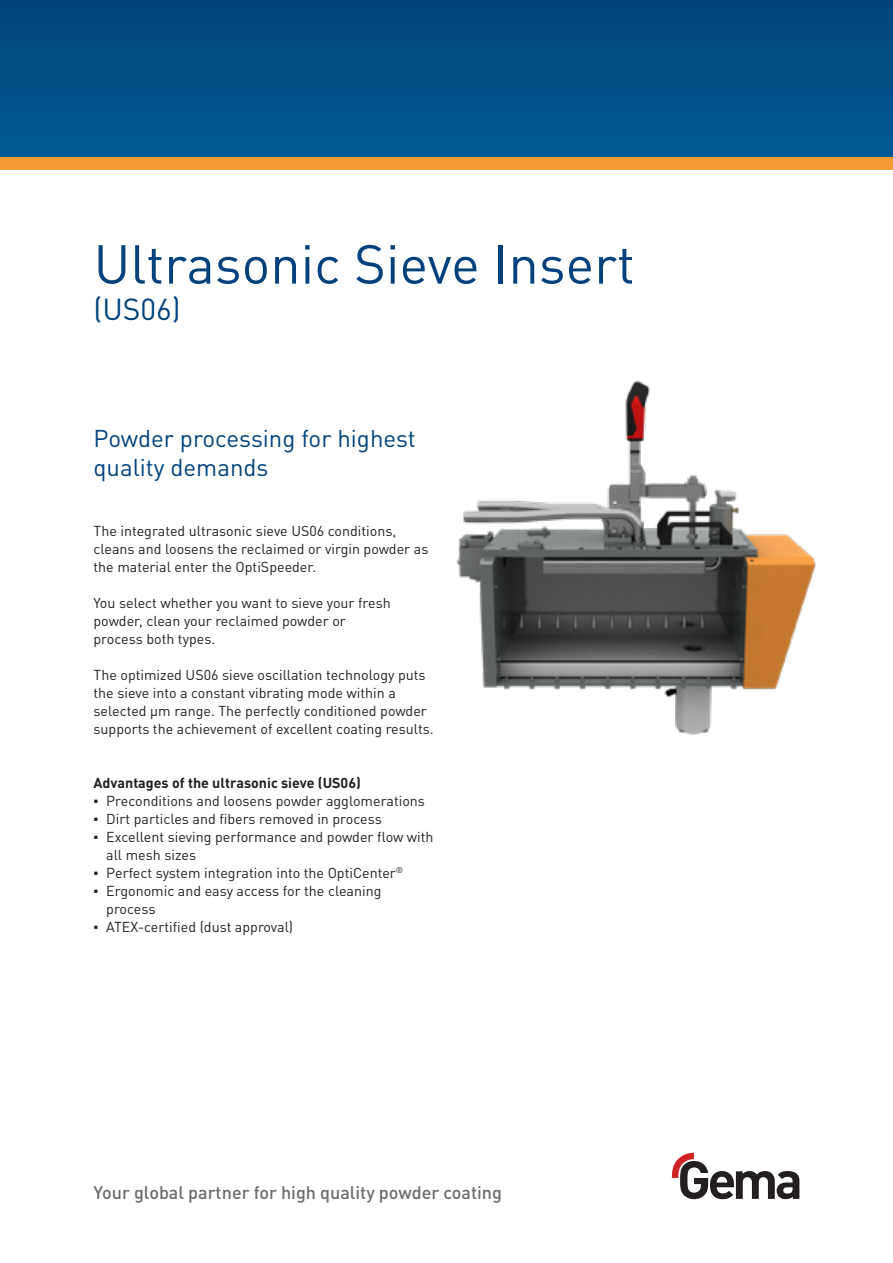
<style>
.page{position:relative;width:893px;height:1263px;background:#fff}
.page>*{position:absolute;margin:0;border:0;box-sizing:border-box;transform-origin:0 0}
.t1{font:54px "DIN Pro";color:#01427c}
.t2{font:30px "DIN Pro";color:#01427c}
.t3{font:24px/28.8px "DIN Pro";color:#01427c}
.t4{font:500 18px "DIN Pro";color:#6c6d70}
.t5{font:14.25px/18px "DIN Pro";color:#231f20}
.t6{font:700 14.25px "DIN Pro";color:#231f20}
.s1{font-family:"Arial"}
</style>
<div class="page">
<div style="left:0;top:0;width:893px;height:157px;background:#004f87"></div>
<div style="left:0;top:157px;width:893px;height:13px;background:#f89b33"></div>
<svg style="left:672px;top:1153px;width:127px;height:46px"></svg>
<img style="left:456px;top:380px;width:361px;height:355px">
<h1 class="t1" style="left:94px;top:222px;width:543px">Ultrasonic Sieve Insert</h1>
<h2 class="t2" style="left:94px;top:285px;width:89px">(US06)</h2>
<h3 class="t3" style="left:94px;top:421px;width:324px">Powder processing for highest quality demands</h3>
<p class="t5" style="left:94px;top:520px;width:336px">The integrated ultrasonic sieve US06 conditions, cleans and loosens the reclaimed or virgin powder as the material enter the OptiSpeeder.</p>
<p class="t5" style="left:94px;top:592px;width:299px">You select whether you want to sieve your fresh powder, clean your reclaimed powder or process both types.</p>
<p class="t5" style="left:94px;top:664px;width:342px">The optimized US06 sieve oscillation technology puts the sieve into a constant vibrating mode within a selected μm range. The perfectly conditioned powder supports the achievement of excellent coating results.</p>
<p class="t6" style="left:94px;top:771px;width:269px">Advantages of the ultrasonic sieve (US06)</p>
<p class="t5" style="left:94px;top:790px;width:333px"><span class="s1">▪</span> Preconditions and loosens powder agglomerations</p>
<p class="t5" style="left:94px;top:808px;width:290px"><span class="s1">▪</span> Dirt particles and fibers removed in process</p>
<p class="t5" style="left:106px;top:826px;width:329px;text-indent:-13px"><span class="s1">▪</span> Excellent sieving performance and powder flow with all mesh sizes</p>
<p class="t5" style="left:94px;top:862px;width:311px"><span class="s1">▪</span> Perfect system integration into the OptiCenter<sup>®</sup></p>
<p class="t5" style="left:106px;top:880px;width:277px;text-indent:-13px"><span class="s1">▪</span> Ergonomic and easy access for the cleaning process</p>
<p class="t5" style="left:94px;top:916px;width:201px"><span class="s1">▪</span> ATEX-certified (dust approval)</p>
<p class="t4" style="left:94px;top:1178px;width:410px">Your global partner for high quality powder coating</p>
</div>
